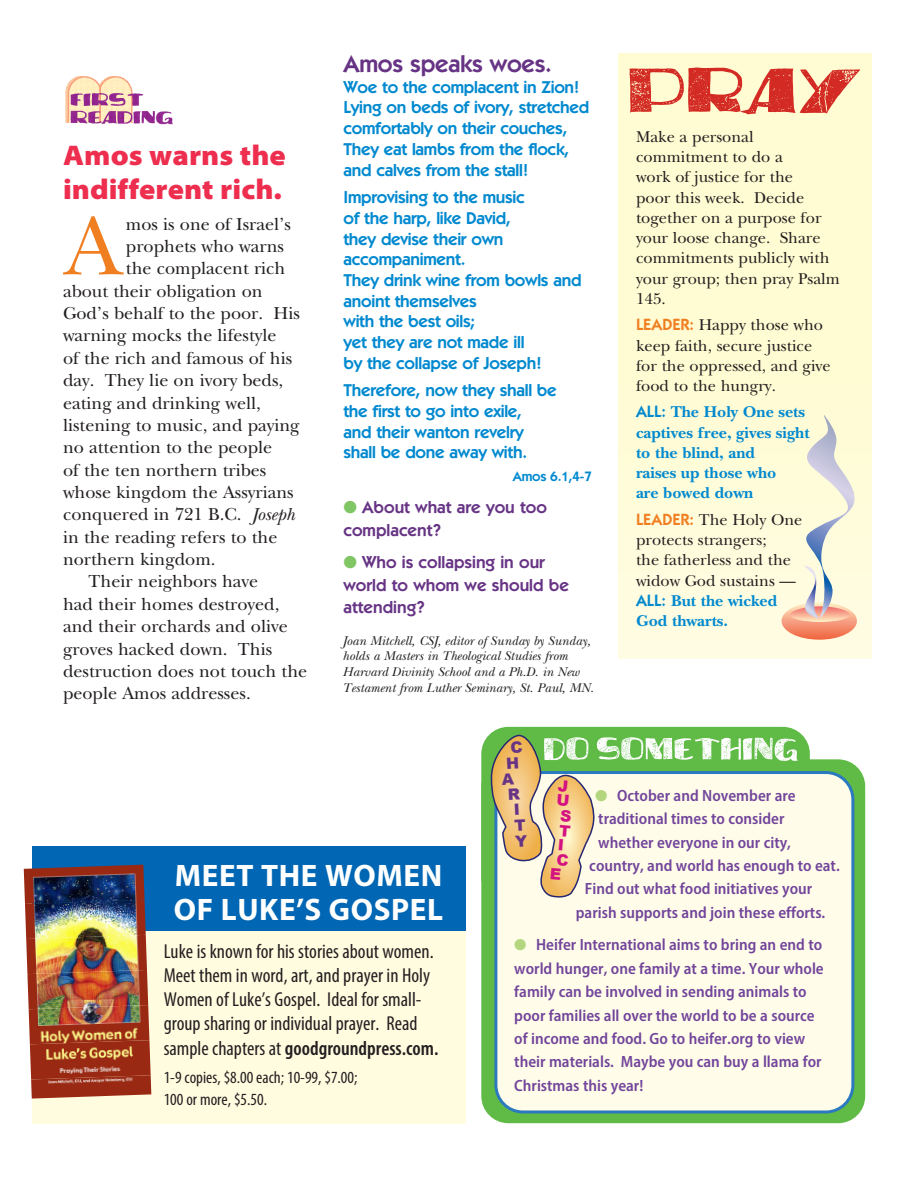
<style>
.page{position:relative;width:918px;height:1188px;background:#fff}
.page>*{position:absolute;margin:0;border:0;box-sizing:border-box;transform-origin:0 0}
.SBS_Text{font:85.8px "New Baskerville Std";color:#f07f22}
.t1{font:700 31.2px "Myriad Pro";letter-spacing:.02em;color:#fff}
.t2{font:900 semi-expanded 28.5px/33.5px "Myriad Pro";color:#ee2e4e}
.SBS_Text-2{font:600 24.15px "ITC Kabel Std";letter-spacing:-.01em;color:#673485}
.SBS_Text-3{font:condensed 20.25px/24.2px "Myriad Pro";color:#231f20}
.SBS_Text-4{font:18px/22.4px "New Baskerville Std";color:#231f20}
.First_reading_text{font:600 17.25px/20.7px "ITC Kabel Std";letter-spacing:-.015em;color:#0089cf}
.SBS_Text-5{font:600 17.25px/22.4px "ITC Kabel Std";color:#673485}
.SBS_Text-6{font:600 17.25px "ITC Kabel Std";letter-spacing:-.015em;color:#0089cf}
.SBS_Text-7{font:condensed 17.1px "Myriad Pro";color:#231f20}
.SBS_Text-8{font:600 semi-condensed 16.35px/23.4px "Myriad Pro";color:#72459b}
.SBS_Text-9{font:16.35px/20.2px "New Baskerville Std";color:#231f20}
.SBS_Text-10{font:700 16.35px/20.2px "New Baskerville Std";color:#0089cf}
.First_reading_text-2{font:600 13.8px "ITC Kabel Std";color:#0089cf}
.Bio_info{font:italic 13.2px/15.6px "New Baskerville Std";color:#231f20}
.s1{font-style:italic}
.s2{color:#81c665}
.s3{font-family:"ITC Kabel Std";font-weight:600;color:#f07f22}
.s4{font-family:"ITC Kabel Std";font-weight:600}
.s5{font-weight:600}
.s6{color:#b3d67e}
</style>
<div class="page">
<div style="left:618px;top:53px;width:253px;height:606px;background:linear-gradient(to right,#fffbd8,#fffbd4)"></div>
<svg style="left:629px;top:67px;width:231px;height:47px;background:#ea9980"></svg>
<svg style="left:782px;top:415px;width:79px;height:225px;background:#f0e5cf"></svg>
<img style="left:65px;top:77px;width:107px;height:48px">
<div style="left:481px;top:759px;width:384px;height:364px;background:#60bb46;border-radius:27px"></div>
<div style="left:481px;top:727px;width:329px;height:178px;background:#60bb46;border-radius:27px"></div>
<div style="left:496px;top:773px;width:357px;height:339px;background:#fffde9;border-radius:27px"></div>
<div style="left:494px;top:771px;width:360px;height:342px;border:3px solid #2b79be;border-radius:27px"></div>
<div style="left:32px;top:915px;width:433px;height:209px;background:#fffce0"></div>
<div style="left:32px;top:846px;width:433px;height:85px;background:#0166b3"></div>
<img style="left:24px;top:865px;width:121px;height:38px">
<img style="left:25px;top:900px;width:121px;height:35px">
<img style="left:26px;top:935px;width:121px;height:35px">
<img style="left:27px;top:970px;width:121px;height:39px">
<img style="left:29px;top:1005px;width:120px;height:39px">
<img style="left:30px;top:1040px;width:121px;height:35px">
<img style="left:31px;top:1075px;width:120px;height:24px">
<svg style="left:490px;top:734px;width:308px;height:165px"></svg>
<p class="t2" style="left:63px;top:138px;width:224px">Amos warns the indifferent rich.</p>
<p class="SBS_Text" style="left:65px;top:197px;width:58px">A</p>
<p class="SBS_Text-4" style="left:126px;top:213px;width:167px">mos is one of Israel’s</p>
<p class="SBS_Text-4" style="left:126px;top:235px;width:160px">prophets who warns</p>
<p class="SBS_Text-4" style="left:126px;top:257px;width:161px">the complacent rich</p>
<p class="SBS_Text-4" style="left:63px;top:280px;width:201px">about their obligation on</p>
<p class="SBS_Text-4" style="left:63px;top:302px;width:238px">God’s behalf to the poor. His</p>
<p class="SBS_Text-4" style="left:63px;top:325px;width:215px">warning mocks the lifestyle</p>
<p class="SBS_Text-4" style="left:63px;top:347px;width:231px">of the rich and famous of his</p>
<p class="SBS_Text-4" style="left:63px;top:369px;width:222px">day. They lie on ivory beds,</p>
<p class="SBS_Text-4" style="left:63px;top:392px;width:199px">eating and drinking well,</p>
<p class="SBS_Text-4" style="left:63px;top:414px;width:238px">listening to music, and paying</p>
<p class="SBS_Text-4" style="left:63px;top:436px;width:211px">no attention to the people</p>
<p class="SBS_Text-4" style="left:63px;top:459px;width:205px">of the ten northern tribes</p>
<p class="SBS_Text-4" style="left:63px;top:481px;width:232px">whose kingdom the Assyrians</p>
<p class="SBS_Text-4" style="left:63px;top:503px;width:233px">conquered in 721 B.C. <span class="s1">Joseph</span></p>
<p class="SBS_Text-4" style="left:63px;top:526px;width:216px">in the reading refers to the</p>
<p class="SBS_Text-4" style="left:63px;top:548px;width:154px">northern kingdom.</p>
<p class="SBS_Text-4" style="left:63px;top:571px;width:246px;text-indent:26px">Their neighbors have<br>had their homes destroyed, and their orchards and olive groves hacked down. This destruction does not touch the people Amos addresses.</p>
<p class="SBS_Text-2" style="left:344px;top:50px;width:210px">Amos speaks woes.</p>
<p class="SBS_Text-6" style="left:344px;top:77px;width:238px">Woe to the complacent in Zion!</p>
<p class="First_reading_text" style="left:344px;top:97px;width:247px">Lying on beds of ivory, stretched</p>
<p class="First_reading_text" style="left:344px;top:118px;width:225px">comfortably on their couches,</p>
<p class="First_reading_text" style="left:344px;top:139px;width:227px">They eat lambs from the flock,</p>
<p class="First_reading_text" style="left:344px;top:159px;width:187px">and calves from the stall!</p>
<p class="First_reading_text" style="left:344px;top:187px;width:183px">Improvising to the music</p>
<p class="First_reading_text" style="left:344px;top:208px;width:169px">of the harp, like David,</p>
<p class="First_reading_text" style="left:344px;top:228px;width:162px">they devise their own accompaniment.</p>
<p class="First_reading_text" style="left:344px;top:270px;width:240px">They drink wine from bowls and anoint themselves</p>
<p class="First_reading_text" style="left:344px;top:311px;width:133px">with the best oils;</p>
<p class="First_reading_text" style="left:344px;top:332px;width:183px">yet they are not made ill</p>
<p class="First_reading_text" style="left:344px;top:353px;width:200px">by the collapse of Joseph!</p>
<p class="First_reading_text" style="left:344px;top:380px;width:215px">Therefore, now they shall be</p>
<p class="First_reading_text" style="left:344px;top:401px;width:180px">the first to go into exile,</p>
<p class="First_reading_text" style="left:344px;top:422px;width:182px">and their wanton revelry</p>
<p class="First_reading_text" style="left:344px;top:442px;width:185px">shall be done away with.</p>
<p class="First_reading_text-2" style="left:513px;top:468px;width:81px">Amos 6.1,4-7</p>
<p class="SBS_Text-5" style="left:344px;top:496px;width:205px"><span class="s2">●</span> About what are you too complacent?</p>
<p class="SBS_Text-5" style="left:344px;top:551px;width:227px"><span class="s2">●</span> Who is collapsing in our world to whom we should be attending?</p>
<p class="Bio_info" style="left:343px;top:633px;width:253px">Joan Mitchell, CSJ, editor of Sunday by Sunday, holds a Masters in Theological Studies from Harvard Divinity School and a Ph.D. in New Testament from Luther Seminary, St. Paul, MN.</p>
<p class="SBS_Text-9" style="left:636px;top:127px;width:205px">Make a personal commitment to do a<br>work of justice for the<br>poor this week. Decide together on a purpose for your loose change. Share commitments publicly with your group; then pray Psalm<br>145.</p>
<p class="SBS_Text-9" style="left:636px;top:315px;width:196px"><span class="s3">LEADER:</span> Happy those who keep faith, secure justice for the oppressed, and give food to the hungry.</p>
<p class="SBS_Text-10" style="left:636px;top:402px;width:175px"><span class="s4">ALL:</span> The Holy One sets captives free, gives sight to the blind, and<br>raises up those who<br>are bowed down</p>
<p class="SBS_Text-9" style="left:636px;top:510px;width:168px"><span class="s3">LEADER:</span> The Holy One protects strangers;<br>the fatherless and the widow God sustains —</p>
<p class="SBS_Text-10" style="left:636px;top:591px;width:143px"><span class="s4">ALL:</span> But the wicked</p>
<p class="SBS_Text-10" style="left:636px;top:611px;width:93px">God thwarts.</p>
<p class="t1" style="left:175px;top:855px;width:269px">MEET THE WOMEN</p>
<p class="t1" style="left:174px;top:889px;width:271px">OF LUKE’S GOSPEL</p>
<p class="SBS_Text-3" style="left:164px;top:939px;width:276px">Luke is known for his stories about women.<br>Meet them in word, art, and prayer in Holy Women of Luke’s Gospel. Ideal for small&shy;group sharing or individual prayer. Read sample chapters at <span class="s5">goodgroundpress.com.</span></p>
<p class="SBS_Text-7" style="left:164px;top:1067px;width:195px">1-9 copies, $8.00 each; 10-99, $7.00;</p>
<p class="SBS_Text-7" style="left:164px;top:1089px;width:105px">100 or more, $5.50.</p>
<p class="SBS_Text-8" style="left:595px;top:783px;width:202px"><span class="s6">●</span> October and November are</p>
<p class="SBS_Text-8" style="left:598px;top:807px;width:188px">traditional times to consider</p>
<p class="SBS_Text-8" style="left:598px;top:830px;width:194px">whether everyone in our city,</p>
<p class="SBS_Text-8" style="left:589px;top:853px;width:252px">country, and world has enough to eat.</p>
<p class="SBS_Text-8" style="left:585px;top:877px;width:229px">Find out what food initiatives your</p>
<p class="SBS_Text-8" style="left:576px;top:900px;width:251px">parish supports and join these efforts.</p>
<p class="SBS_Text-8" style="left:514px;top:933px;width:311px"><span class="s6">●</span> Heifer International aims to bring an end to world hunger, one family at a time. Your whole family can be involved in sending animals to poor families all over the world to be a source of income and food. Go to heifer.org to view their materials. Maybe you can buy a llama for Christmas this year!</p>
</div>
